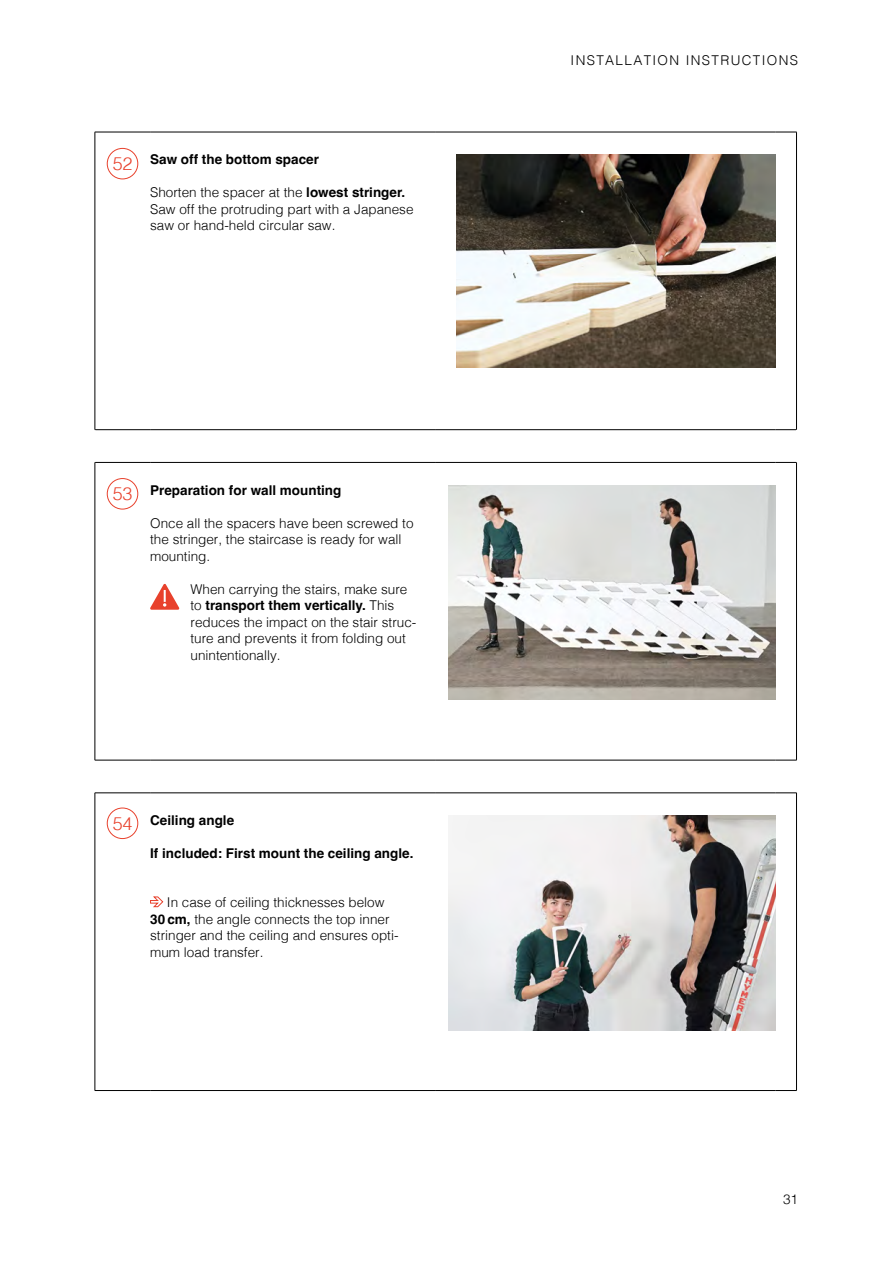
<style>
.page{position:relative;width:893px;height:1263px;background:#fff}
.page>*{position:absolute;margin:0;border:0;box-sizing:border-box;transform-origin:0 0}
.t1{font:300 13.5px/16.5px "Helvetica";color:#000}
.t2{font:700 13.5px "Helvetica";color:#000}
.t3{font:300 13.5px "Helvetica";letter-spacing:.1em;color:#000}
.s1{font-weight:300;font-size:18px;color:#e8412c}
.s2{font-weight:700}
</style>
<div class="page">
<hr style="left:95px;top:760px;width:55px;height:1px;background:#000">
<hr style="left:150px;top:760px;width:285px;height:1px;background:#000">
<hr style="left:435px;top:760px;width:340px;height:1px;background:#000">
<svg style="left:775px;top:760px;width:22px;height:1px"></svg>
<hr style="left:95px;top:792px;width:55px;height:1px;background:#000">
<hr style="left:150px;top:792px;width:285px;height:1px;background:#000">
<hr style="left:435px;top:792px;width:340px;height:1px;background:#000">
<svg style="left:775px;top:792px;width:22px;height:1px"></svg>
<hr style="left:95px;top:429px;width:55px;height:1px;background:#000">
<hr style="left:150px;top:429px;width:285px;height:1px;background:#000">
<hr style="left:435px;top:429px;width:340px;height:1px;background:#000">
<svg style="left:775px;top:429px;width:22px;height:1px"></svg>
<hr style="left:95px;top:462px;width:55px;height:1px;background:#000">
<hr style="left:150px;top:462px;width:285px;height:1px;background:#000">
<hr style="left:435px;top:462px;width:340px;height:1px;background:#000">
<svg style="left:775px;top:462px;width:22px;height:1px"></svg>
<hr style="left:95px;top:132px;width:1px;height:297px;background:#000">
<hr style="left:95px;top:132px;width:55px;height:1px;background:#000">
<hr style="left:150px;top:132px;width:285px;height:1px;background:#000">
<hr style="left:435px;top:132px;width:340px;height:1px;background:#000">
<svg style="left:775px;top:132px;width:21px;height:1px"></svg>
<hr style="left:796px;top:132px;width:1px;height:297px;background:#000">
<hr style="left:95px;top:463px;width:1px;height:297px;background:#000">
<hr style="left:796px;top:463px;width:1px;height:297px;background:#000">
<hr style="left:95px;top:793px;width:1px;height:297px;background:#000">
<hr style="left:95px;top:1090px;width:55px;height:1px;background:#000">
<hr style="left:150px;top:1090px;width:285px;height:1px;background:#000">
<hr style="left:435px;top:1090px;width:340px;height:1px;background:#000">
<hr style="left:796px;top:793px;width:1px;height:297px;background:#000">
<svg style="left:775px;top:1090px;width:22px;height:1px"></svg>
<div style="left:107px;top:148px;width:31px;height:31px;border:1px solid #e8412c;border-radius:50%"></div>
<img style="left:456px;top:155px;width:319px;height:212px">
<div style="left:107px;top:478px;width:31px;height:31px;border:1px solid #e8412c;border-radius:50%"></div>
<svg style="left:150px;top:584px;width:30px;height:26px"></svg>
<img style="left:449px;top:485px;width:326px;height:215px">
<div style="left:107px;top:808px;width:31px;height:31px;border:1px solid #e8412c;border-radius:50%"></div>
<svg style="left:150px;top:896px;width:14px;height:12px"></svg>
<img style="left:449px;top:815px;width:326px;height:215px">
<p class="t2" style="left:113px;top:151px;width:208px"><span class="s1">52</span> Saw off the bottom spacer</p>
<p class="t1" style="left:150px;top:183px;width:265px">Shorten the spacer at the <span class="s2">lowest stringer.<br></span>Saw off the protruding part with a Japanese saw or hand-held circular saw.</p>
<p class="t2" style="left:113px;top:481px;width:230px"><span class="s1">53</span> Preparation for wall mounting</p>
<p class="t1" style="left:150px;top:513px;width:265px">Once all the spacers have been screwed to the stringer, the staircase is ready for wall mounting.</p>
<p class="t1" style="left:191px;top:579px;width:227px">When carrying the stairs, make sure to <span class="s2">transport them vertically.</span> This reduces the impact on the stair struc&shy;ture and prevents it from folding out unintentionally.</p>
<p class="t2" style="left:113px;top:811px;width:123px"><span class="s1">54</span> Ceiling angle</p>
<p class="t2" style="left:150px;top:844px;width:265px">If included: First mount the ceiling angle.</p>
<p class="t1" style="left:150px;top:893px;width:250px;text-indent:17px">In case of ceiling thicknesses below <span class="s2">30 cm,</span> the angle connects the top inner stringer and the ceiling and ensures opti&shy;mum load transfer.</p>
<p class="t3" style="left:571px;top:49px;width:229px">INSTALLATION INSTRUCTIONS</p>
<p class="t1" style="left:783px;top:1190px;width:17px">31</p>
</div>
